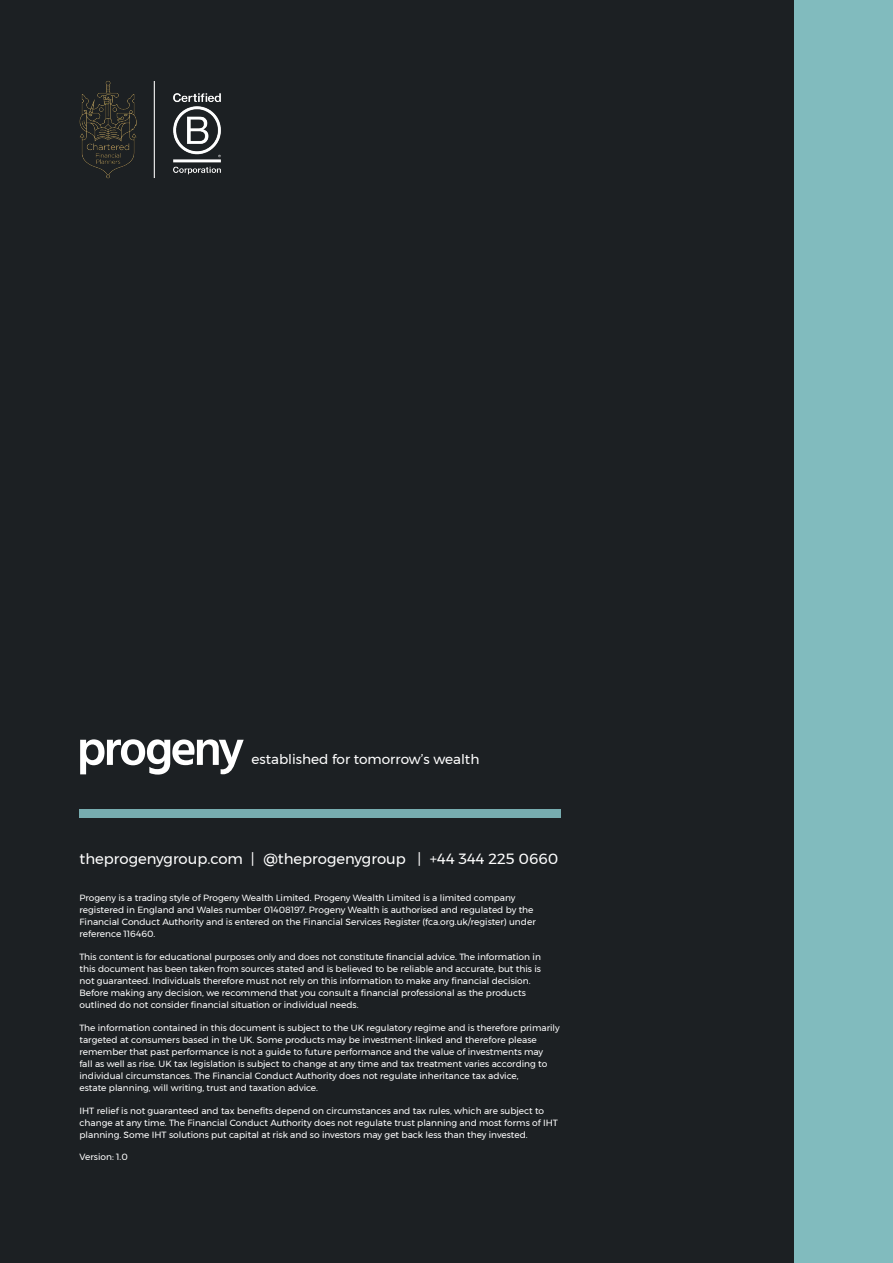
<style>
.page{position:relative;width:893px;height:1263px;background:#fff}
.page>*{position:absolute;margin:0;border:0;box-sizing:border-box;transform-origin:0 0}
.body{font:14.7px "Montserrat";color:#fff}
.t1{font:13.65px "Montserrat";color:#fff}
.t2{font:9px/12px "Montserrat";color:#fff}
</style>
<div class="page">
<div style="left:98px;top:0;width:795px;height:1263px;background:#81bbbe"></div>
<div style="left:0;top:0;width:794px;height:1263px;background:#1c2023"></div>
<div style="left:80px;top:809px;width:481px;height:8px;background:#77adb0"></div>
<svg style="left:80px;top:739px;width:164px;height:35px"></svg>
<img style="left:79px;top:81px;width:58px;height:98px">
<img style="left:173px;top:93px;width:48px;height:82px">
<hr style="left:154px;top:81px;width:1px;height:97px;background:#fff">
<p class="t1" style="left:251px;top:749px;width:230px">established for tomorrow’s wealth</p>
<p class="body" style="left:80px;top:848px;width:480px">theprogenygroup.com | @theprogenygroup | +44 344 225 0660</p>
<p class="t2" style="left:80px;top:892px;width:458px">Progeny is a trading style of Progeny Wealth Limited. Progeny Wealth Limited is a limited company registered in England and Wales number 01408197. Progeny Wealth is authorised and regulated by the Financial Conduct Authority and is entered on the Financial Services Register (fca.org.uk/register) under reference 116460.</p>
<p class="t2" style="left:80px;top:951px;width:463px">This content is for educational purposes only and does not constitute financial advice. The information in</p>
<p class="t2" style="left:80px;top:963px;width:463px">this document has been taken from sources stated and is believed to be reliable and accurate, but this is</p>
<p class="t2" style="left:80px;top:975px;width:453px">not guaranteed. Individuals therefore must not rely on this information to make any financial decision.</p>
<p class="t2" style="left:80px;top:987px;width:448px">Before making any decision, we recommend that you consult a financial professional as the products outlined do not consider financial situation or individual needs.</p>
<p class="t2" style="left:80px;top:1022px;width:482px">The information contained in this document is subject to the UK regulatory regime and is therefore primarily targeted at consumers based in the UK. Some products may be investment-linked and therefore please remember that past performance is not a guide to future performance and the value of investments may<br>fall as well as rise. UK tax legislation is subject to change at any time and tax treatment varies according to individual circumstances. The Financial Conduct Authority does not regulate inheritance tax advice,</p>
<p class="t2" style="left:80px;top:1082px;width:240px">estate planning, will writing, trust and taxation advice.</p>
<p class="t2" style="left:80px;top:1104px;width:480px">IHT relief is not guaranteed and tax benefits depend on circumstances and tax rules, which are subject to change at any time. The Financial Conduct Authority does not regulate trust planning and most forms of IHT planning. Some IHT solutions put capital at risk and so investors may get back less than they invested.</p>
<p class="t2" style="left:80px;top:1150px;width:50px">Version: 1.0</p>
</div>
